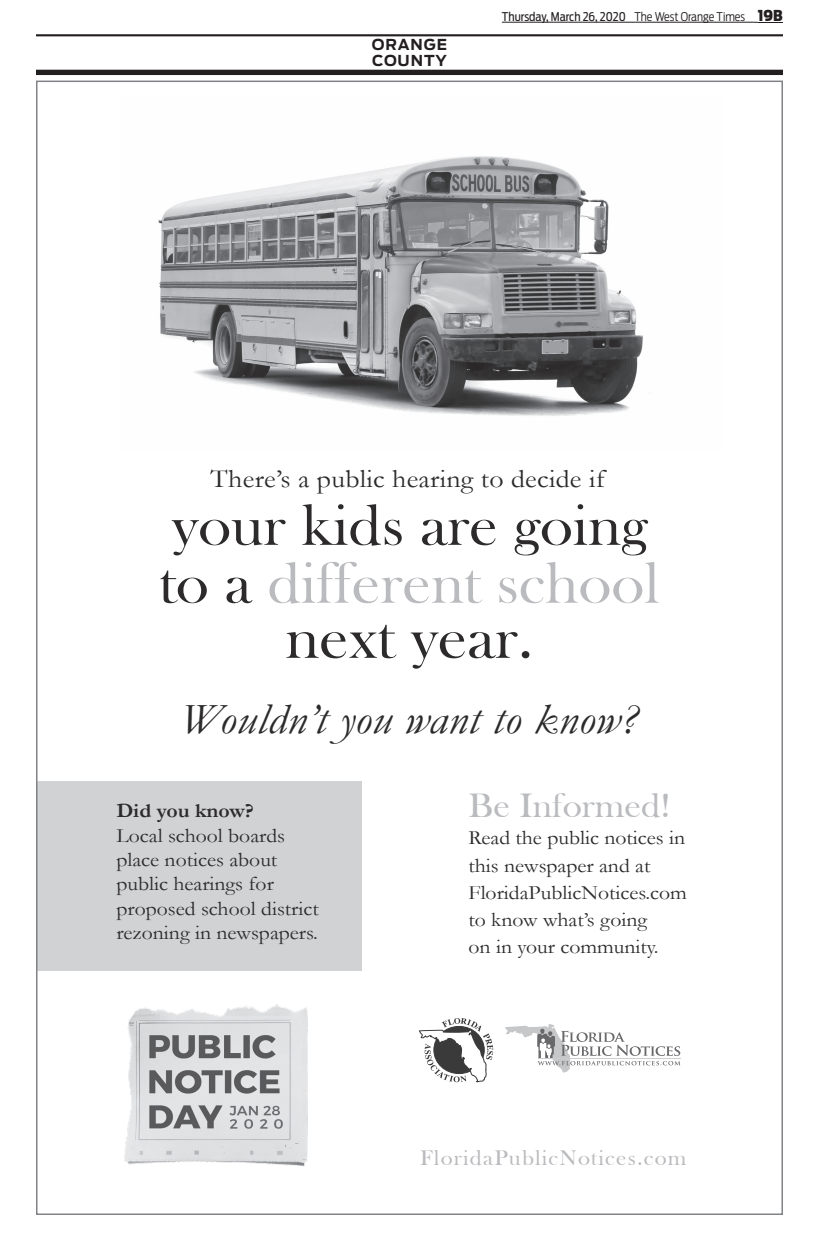
<style>
.page{position:relative;width:819px;height:1242px;background:#fff}
.page>*{position:absolute;margin:0;border:0;box-sizing:border-box;transform-origin:0 0}
.t1{font:60.9px "Bask Old Face";color:#2c2a2b;scale:1.07 1}
.t2{font:59.4px/57.9px "Bask Old Face";color:#2c2a2b;scale:1.07 1}
.t3{font:italic 43.5px "Garamond";letter-spacing:.01em;color:#2c2a2b;scale:1.07 1}
.t4{font:34.8px "Bask Old Face";color:#babbbe;scale:1.07 1}
.t5{font:26.1px "Garamond";letter-spacing:.01em;color:#2c2a2b;scale:1.07 1}
.t6{font:21.7px "Bask Old Face";letter-spacing:.05em;color:#babbbe;scale:1.07 1}
.t7{font:20.3px/24.4px "Garamond";color:#2c2a2b;scale:1.07 1}
.t8{font:700 15px/16px "Antenna";letter-spacing:.06em;color:#231f20}
.t9{font:12px "Antenna Cond";color:#231f20}
.s1{font-weight:300}
.s2{font-weight:900;font-size:15px}
.s3{color:#babbbe}
.s4{font-weight:700}
</style>
<div class="page">
<hr style="left:502px;top:22px;width:251px;height:1px;background:#231f20">
<svg style="left:753px;top:22px;width:30px;height:1px"></svg>
<hr style="left:36px;top:34px;width:747px;height:2px;background:#231f20">
<div style="left:36px;top:70px;width:747px;height:5px;background:#231f20"></div>
<div style="left:36px;top:782px;width:326px;height:189px;background:#d1d2d4"></div>
<img style="left:158px;top:156px;width:485px;height:260px">
<img style="left:124px;top:1004px;width:184px;height:163px">
<svg style="left:419px;top:1018px;width:74px;height:64px"></svg>
<svg style="left:505px;top:1024px;width:176px;height:49px"></svg>
<p class="t8" style="left:372px;top:37px;width:77px">ORANGE<br>COUNTY</p>
<p class="t9" style="left:502px;top:10px;width:283px">Thursday, March 26, 2020 <span class="s1">The West Orange Times</span> <span class="s2">19B</span></p>
<p class="t5" style="left:210px;top:461px;width:370px">There’s a public hearing to decide if</p>
<p class="t2" style="left:159px;top:498px;width:469px">your kids are going to a <span class="s3">different school</span></p>
<p class="t1" style="left:286px;top:604px;width:233px">next year.</p>
<p class="t3" style="left:181px;top:690px;width:428px">Wouldn’t you want to know?</p>
<p class="t7" style="left:116px;top:798px;width:191px"><span class="s4">Did you know?<br></span>Local school boards place notices about public hearings for proposed school district rezoning in newspapers.</p>
<p class="t4" style="left:469px;top:786px;width:190px">Be Informed!</p>
<p class="t7" style="left:469px;top:824px;width:206px;line-height:27.3px">Read the public notices in this newspaper and at<br>FloridaPublicNotices.com to know what’s going<br>on in your community.</p>
<p class="t6" style="left:420px;top:1146px;width:250px">FloridaPublicNotices.com</p>
</div>
